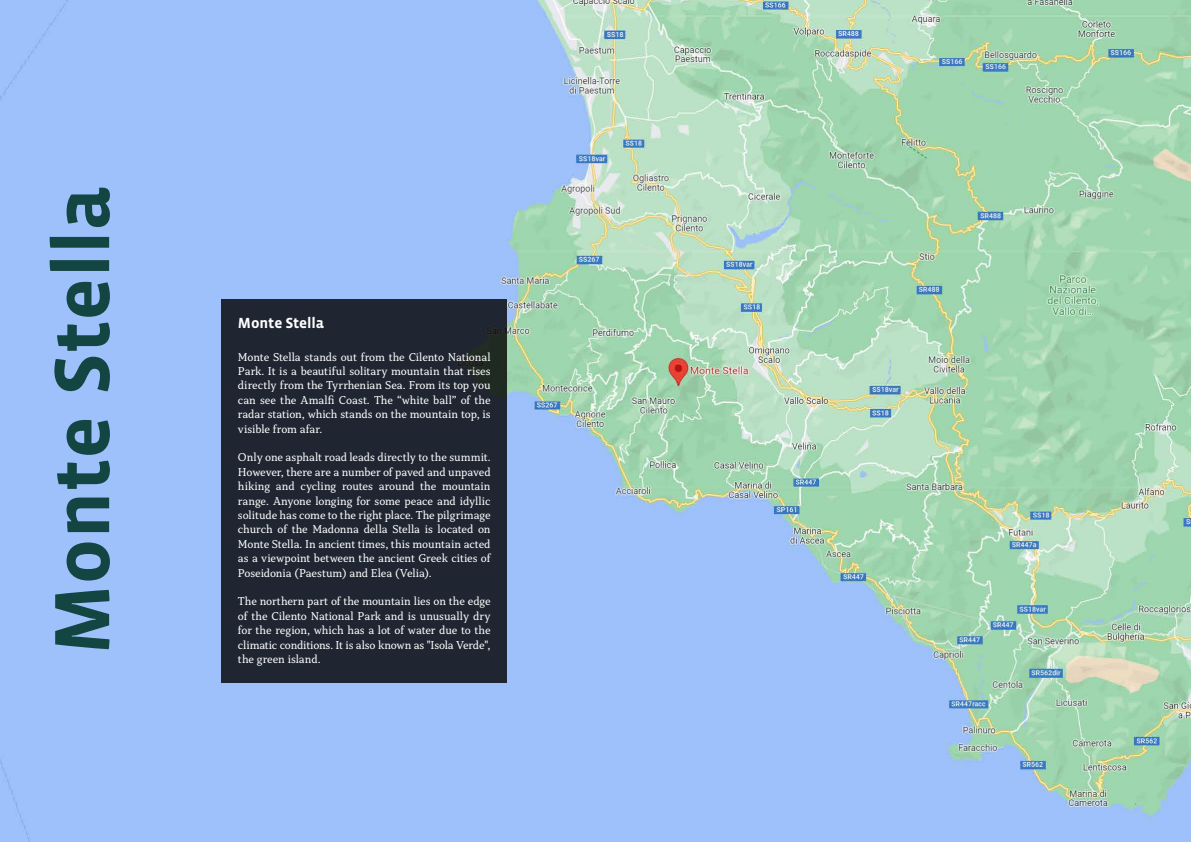
<style>
.page{position:relative;width:1191px;height:842px;background:#fff}
.page>*{position:absolute;margin:0;border:0;box-sizing:border-box;transform-origin:0 0}
.t1{font:700 80px "Vista Sans OTCE";color:#134643}
.t2{font:700 15px "Vista Sans OTCE";letter-spacing:-.005em;color:#fff}
.t3{font:12px/14.4px "Capitolina";letter-spacing:-.005em;color:#fff;text-align:justify}
</style>
<div class="page">
<img style="left:0;top:0;width:1191px;height:842px">
<div style="left:221px;top:299px;width:286px;height:384px;background:#1f2632"></div>
<h1 class="t1" style="left:36px;top:655px;width:469px;rotate:-90deg">Monte Stella</h1>
<p class="t2" style="left:238px;top:314px;width:87px">Monte Stella</p>
<p class="t3" style="left:238px;top:350px;width:254px">Monte Stella stands out from the Cilento National Park. It is a beautiful solitary mountain that rises directly from the Tyrrhenian Sea. From its top you can see the Amalfi Coast. The “white ball” of the radar station, which stands on the mountain top, is visible from afar.</p>
<p class="t3" style="left:238px;top:450px;width:254px">Only one asphalt road leads directly to the summit.<br>However, there are a number of paved and unpaved hiking and cycling routes around the mountain range. Anyone longing for some peace and idyllic solitude has come to the right place. The pilgrimage church of the Madonna della Stella is located on Monte Stella. In ancient times, this mountain acted as a viewpoint between the ancient Greek cities of Poseidonia (Paestum) and Elea (Velia).</p>
<p class="t3" style="left:238px;top:594px;width:254px">The northern part of the mountain lies on the edge of the Cilento National Park and is unusually dry for the region, which has a lot of water due to the climatic conditions. It is also known as "Isola Verde", the green island.</p>
</div>
